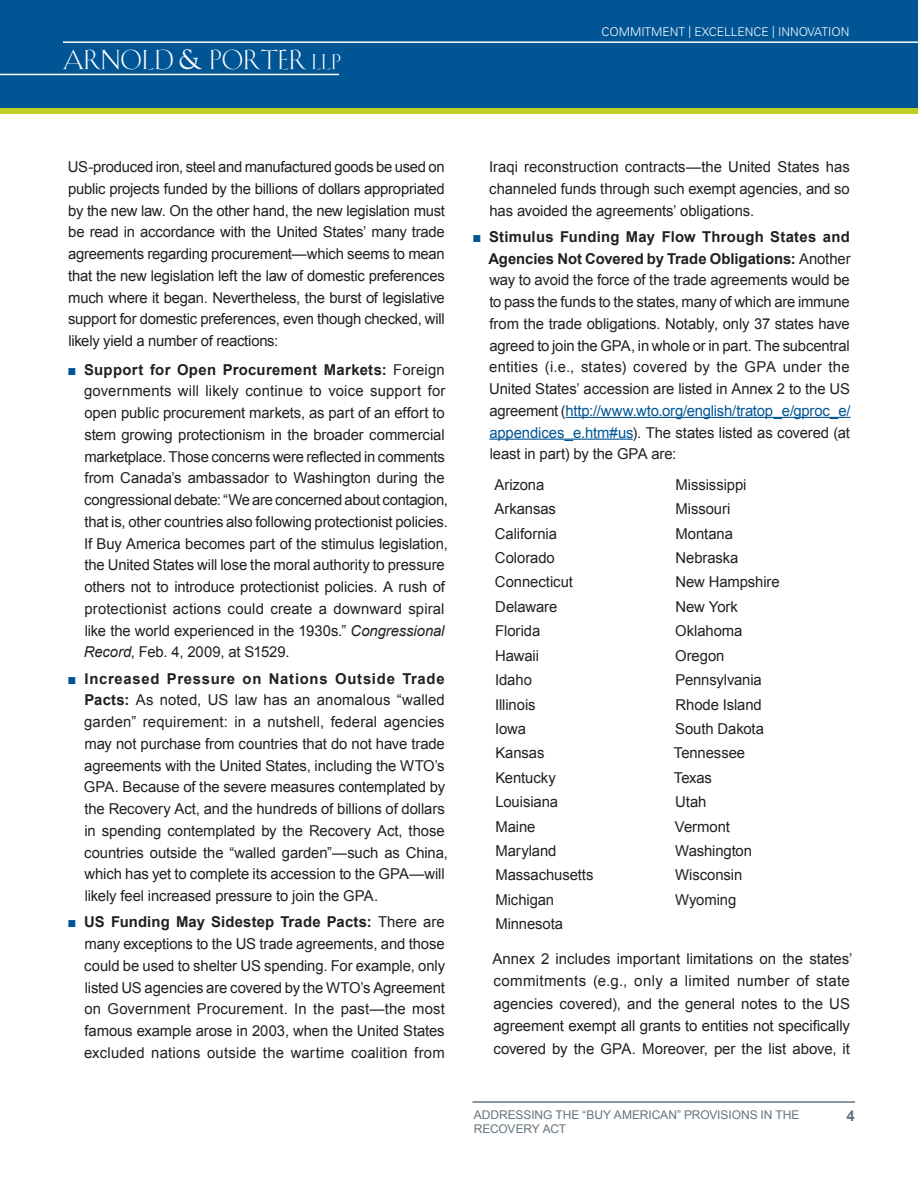
<style>
.page{position:relative;width:918px;height:1188px;background:#fff}
.page>*{position:absolute;margin:0;border:0;box-sizing:border-box;transform-origin:0 0}
.t1{font:27px "Schneidler Initials CS";color:#fff}
.t2{font:15px/21.8px "Arial";letter-spacing:-.005em;color:#231f20;text-align:justify}
.t3{font:700 15px "Arial";color:#64747e}
.t4{font:12px/14.4px "Arial";letter-spacing:-.005em;color:#64747e}
.t5{font:300 12px "Univers";color:#fff}
.s1{font-size:21px}
.s2{color:#005595}
.s3{font-weight:700}
.s4{font-style:italic}
</style>
<div class="page">
<div style="left:0;top:0;width:918px;height:108px;background:#005595"></div>
<hr style="left:63px;top:41px;width:855px;height:2px;background:#fff">
<hr style="left:0;top:74px;width:339px;height:1px;background:#fff">
<hr style="left:472px;top:1101px;width:383px;height:2px;background:#64747e">
<div style="left:0;top:108px;width:918px;height:6px;background:#c1ce23"></div>
<hr style="left:566px;top:417px;width:285px;height:1px;background:#005595">
<hr style="left:489px;top:439px;width:144px;height:1px;background:#005595">
<svg style="left:180px;top:49px;width:22px;height:20px"></svg>
<h1 class="t1" style="left:63px;top:44px;width:112px">ARNOLD</h1>
<h1 class="t1" style="left:210px;top:44px;width:133px">PORTER <span class="s1">LLP</span></h1>
<p class="t5" style="left:601px;top:25px;width:249px">COMMITMENT | EXCELLENCE | I NNOVATION</p>
<p class="t2" style="left:68px;top:156px;width:379px">US-produced iron, steel and manufactured goods be used on public projects funded by the billions of dollars appropriated by the new law. On the other hand, the new legislation must be read in accordance with the United States’ many trade agreements regarding procurement—which seems to mean that the new legislation left the law of domestic preferences much where it began. Nevertheless, the burst of legislative support for domestic preferences, even though checked, will likely yield a number of reactions:</p>
<p class="t2" style="left:84px;top:359px;width:366px;text-align:left;text-indent:-16px"><span class="s2">■</span> <span class="s3">Support for Open Procurement Markets:</span> Foreign governments will likely continue to voice support for open public procurement markets, as part of an effort to stem growing protectionism in the broader commercial marketplace. Those concerns were reflected in comments from Canada’s ambassador to Washington during the congressional debate: “We are concerned about contagion, that is, other countries also following protectionist policies.<br>If Buy America becomes part of the stimulus legislation, the United States will lose the moral authority to pressure others not to introduce protectionist policies. A rush of protectionist actions could create a downward spiral like the world experienced in the 1930s.” <span class="s4">Congressional Record</span>, Feb. 4, 2009, at S1529.</p>
<p class="t2" style="left:84px;top:668px;width:366px;text-align:left;text-indent:-16px"><span class="s2">■</span> <span class="s3">Increased Pressure on Nations Outside Trade Pacts:</span> As noted, US law has an anomalous “walled garden” requirement: in a nutshell, federal agencies may not purchase from countries that do not have trade agreements with the United States, including the WTO’s GPA. Because of the severe measures contemplated by the Recovery Act, and the hundreds of billions of dollars in spending contemplated by the Recovery Act, those countries outside the “walled garden”—such as China, which has yet to complete its accession to the GPA—will likely feel increased pressure to join the GPA.</p>
<p class="t2" style="left:84px;top:911px;width:362px;text-indent:-17px"><span class="s2">■</span> <span class="s3">US Funding May Sidestep Trade Pacts:</span> There are many exceptions to the US trade agreements, and those could be used to shelter US spending. For example, only listed US agencies are covered by the WTO’s Agreement on Government Procurement. In the past—the most famous example arose in 2003, when the United States excluded nations outside the wartime coalition from</p>
<p class="t2" style="left:489px;top:156px;width:362px">Iraqi reconstruction contracts—the United States has channeled funds through such exempt agencies, and so has avoided the agreements’ obligations.</p>
<p class="t2" style="left:488px;top:226px;width:364px;text-indent:-16px"><span class="s2">■</span> <span class="s3">Stimulus Funding May Flow Through States and Agencies Not Covered by Trade Obligations:</span> Another way to avoid the force of the trade agreements would be to pass the funds to the states, many of which are immune from the trade obligations. Notably, only 37 states have agreed to join the GPA, in whole or in part. The subcentral entities (i.e., states) covered by the GPA under the United States’ accession are listed in Annex 2 to the US agreement (<span class="s2">http://www.wto.org/english/tratop_e/gproc_e/ appendices_e.htm#us</span>). The states listed as covered (at least in part) by the GPA are:</p>
<p class="t2" style="left:494px;top:474px;width:51px">Arizona</p>
<p class="t2" style="left:676px;top:474px;width:72px">Mississippi</p>
<p class="t2" style="left:494px;top:498px;width:63px">Arkansas</p>
<p class="t2" style="left:676px;top:498px;width:56px">Missouri</p>
<p class="t2" style="left:495px;top:523px;width:64px">California</p>
<p class="t2" style="left:676px;top:523px;width:59px">Montana</p>
<p class="t2" style="left:495px;top:547px;width:61px">Colorado</p>
<p class="t2" style="left:675px;top:547px;width:64px">Nebraska</p>
<p class="t2" style="left:495px;top:571px;width:80px">Connecticut</p>
<p class="t2" style="left:675px;top:571px;width:106px">New Hampshire</p>
<p class="t2" style="left:495px;top:596px;width:63px">Delaware</p>
<p class="t2" style="left:675px;top:596px;width:64px">New York</p>
<p class="t2" style="left:495px;top:620px;width:47px">Florida</p>
<p class="t2" style="left:675px;top:620px;width:69px">Oklahoma</p>
<p class="t2" style="left:495px;top:645px;width:45px">Hawaii</p>
<p class="t2" style="left:675px;top:645px;width:51px">Oregon</p>
<p class="t2" style="left:495px;top:669px;width:38px">Idaho</p>
<p class="t2" style="left:675px;top:669px;width:88px">Pennsylvania</p>
<p class="t2" style="left:495px;top:694px;width:42px">Illinois</p>
<p class="t2" style="left:675px;top:694px;width:88px">Rhode Island</p>
<p class="t2" style="left:495px;top:718px;width:32px">Iowa</p>
<p class="t2" style="left:675px;top:718px;width:90px">South Dakota</p>
<p class="t2" style="left:495px;top:742px;width:51px">Kansas</p>
<p class="t2" style="left:674px;top:742px;width:73px">Tennessee</p>
<p class="t2" style="left:495px;top:767px;width:62px">Kentucky</p>
<p class="t2" style="left:674px;top:767px;width:40px">Texas</p>
<p class="t2" style="left:495px;top:791px;width:64px">Louisiana</p>
<p class="t2" style="left:675px;top:791px;width:33px">Utah</p>
<p class="t2" style="left:495px;top:816px;width:42px">Maine</p>
<p class="t2" style="left:675px;top:816px;width:56px">Vermont</p>
<p class="t2" style="left:495px;top:840px;width:63px">Maryland</p>
<p class="t2" style="left:675px;top:840px;width:78px">Washington</p>
<p class="t2" style="left:495px;top:864px;width:100px">Massachusetts</p>
<p class="t2" style="left:675px;top:864px;width:69px">Wisconsin</p>
<p class="t2" style="left:495px;top:889px;width:60px">Michigan</p>
<p class="t2" style="left:675px;top:889px;width:63px">Wyoming</p>
<p class="t2" style="left:495px;top:913px;width:69px">Minnesota</p>
<p class="t2" style="left:492px;top:947px;width:362px;line-height:22.5px;text-align:left">Annex 2 includes important limitations on the states’ commitments (e.g., only a limited number of state agencies covered), and the general notes to the US agreement exempt all grants to entities not specifically covered by the GPA. Moreover, per the list above, it</p>
<p class="t4" style="left:474px;top:1108px;width:327px">ADDRESSING THE “BUY AMERICAN” PROVISIONS IN THE<br>RECOVERY ACT</p>
<p class="t3" style="left:847px;top:1106px;width:10px">4</p>
</div>
